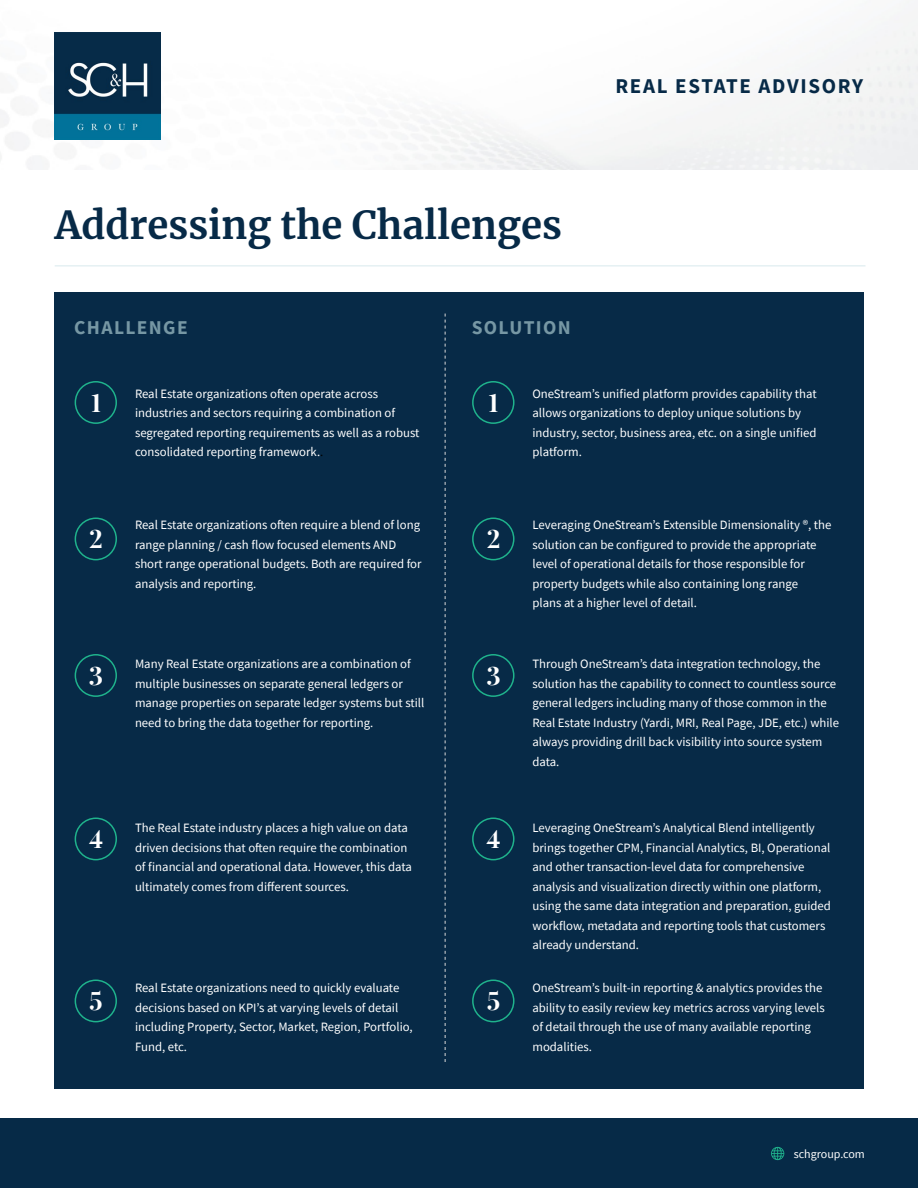
<style>
.page{position:relative;width:918px;height:1188px;background:#fff}
.page>*{position:absolute;margin:0;border:0;box-sizing:border-box;transform-origin:0 0}
.t1{font:700 38.25px "Merriweather";color:#072a47}
.t2{font:700 25.5px "Playfair Display";color:#fff}
.t3{font:700 21px "Source Sans Pro";letter-spacing:.08em;color:#072a47}
.t4{font:700 19.5px "Source Sans Pro";letter-spacing:.07em;color:#7697a4}
.t5{font:12.75px/19.5px "Source Sans Pro";color:#fff}
.t6{font:12px "Source Sans Pro";color:#fff}
.s1{color:#000}
</style>
<div class="page">
<div style="left:55px;top:293px;width:809px;height:796px;background:#072a47"></div>
<div style="left:0;top:1119px;width:918px;height:69px;background:#062a47"></div>
<img style="left:0;top:1px;width:918px;height:169px">
<img style="left:54px;top:33px;width:106px;height:106px">
<hr style="left:55px;top:266px;width:811px;height:1px;background:#d8e9ed">
<svg style="left:771px;top:1147px;width:13px;height:13px"></svg>
<svg style="left:445px;top:314px;width:1px;height:748px"></svg>
<div style="left:75px;top:381px;width:42px;height:43px;border:2px solid #1fb38c;border-radius:50%"></div>
<div style="left:75px;top:518px;width:42px;height:42px;border:2px solid #1fb38c;border-radius:50%"></div>
<div style="left:75px;top:654px;width:42px;height:43px;border:2px solid #1fb38c;border-radius:50%"></div>
<div style="left:75px;top:818px;width:42px;height:42px;border:2px solid #1fb38c;border-radius:50%"></div>
<div style="left:472px;top:381px;width:42px;height:43px;border:2px solid #1fb38c;border-radius:50%"></div>
<div style="left:472px;top:518px;width:42px;height:42px;border:2px solid #1fb38c;border-radius:50%"></div>
<div style="left:472px;top:654px;width:42px;height:43px;border:2px solid #1fb38c;border-radius:50%"></div>
<div style="left:472px;top:818px;width:42px;height:42px;border:2px solid #1fb38c;border-radius:50%"></div>
<div style="left:75px;top:980px;width:42px;height:42px;border:2px solid #1fb38c;border-radius:50%"></div>
<div style="left:472px;top:980px;width:42px;height:42px;border:2px solid #1fb38c;border-radius:50%"></div>
<h1 class="t1" style="left:55px;top:198px;width:509px">Addressing the Challenges</h1>
<h3 class="t4" style="left:74px;top:314px;width:115px">CHALLENGE</h3>
<h3 class="t4" style="left:472px;top:314px;width:101px">SOLUTION</h3>
<h3 class="t3" style="left:615px;top:72px;width:249px">REAL ESTATE ADVISORY</h3>
<h2 class="t2" style="left:91px;top:382px;width:11px">1</h2>
<p class="t5" style="left:135px;top:384px;width:286px">Real Estate organizations often operate across industries and sectors requiring a combination of segregated reporting requirements as well as a robust consolidated reporting framework.<span class="s1">.</span></p>
<p class="t5" style="left:532px;top:384px;width:286px">OneStream’s unified platform provides capability that allows organizations to deploy unique solutions by industry, sector, business area, etc. on a single unified platform.</p>
<h2 class="t2" style="left:489px;top:382px;width:11px">1</h2>
<h2 class="t2" style="left:89px;top:518px;width:15px">2</h2>
<p class="t5" style="left:135px;top:515px;width:288px">Real Estate organizations often require a blend of long range planning / cash flow focused elements AND short range operational budgets. Both are required for analysis and reporting.</p>
<p class="t5" style="left:532px;top:515px;width:300px">Leveraging OneStream’s Extensible Dimensionality ®, the solution can be configured to provide the appropriate level of operational details for those responsible for property budgets while also containing long range<br>plans at a higher level of detail.</p>
<h2 class="t2" style="left:487px;top:518px;width:15px">2</h2>
<h2 class="t2" style="left:89px;top:655px;width:16px">3</h2>
<p class="t5" style="left:135px;top:654px;width:291px">Many Real Estate organizations are a combination of multiple businesses on separate general ledgers or manage properties on separate ledger systems but still need to bring the data together for reporting.</p>
<p class="t5" style="left:532px;top:654px;width:308px">Through OneStream’s data integration technology, the solution has the capability to connect to countless source general ledgers including many of those common in the Real Estate Industry (Yardi, MRI, Real Page, JDE, etc.) while always providing drill back visibility into source system data.</p>
<h2 class="t2" style="left:486px;top:655px;width:16px">3</h2>
<p class="t5" style="left:135px;top:818px;width:278px">The Real Estate industry places a high value on data driven decisions that often require the combination of financial and operational data. However, this data ultimately comes from different sources.</p>
<p class="t5" style="left:532px;top:818px;width:300px">Leveraging OneStream’s Analytical Blend intelligently brings together CPM, Financial Analytics, BI, Operational and other transaction-level data for comprehensive analysis and visualization directly within one platform, using the same data integration and preparation, guided workflow, metadata and reporting tools that customers already understand.</p>
<p class="t5" style="left:135px;top:978px;width:279px">Real Estate organizations need to quickly evaluate decisions based on KPI’s at varying levels of detail including Property, Sector, Market, Region, Portfolio, Fund, etc.</p>
<p class="t5" style="left:532px;top:978px;width:294px">OneStream’s built-in reporting &amp; analytics provides the ability to easily review key metrics across varying levels of detail through the use of many available reporting modalities.</p>
<h2 class="t2" style="left:89px;top:818px;width:16px">4</h2>
<h2 class="t2" style="left:487px;top:818px;width:16px">4</h2>
<h2 class="t2" style="left:89px;top:980px;width:15px">5</h2>
<h2 class="t2" style="left:487px;top:980px;width:15px">5</h2>
<p class="t6" style="left:794px;top:1146px;width:73px">schgroup.com</p>
</div>
